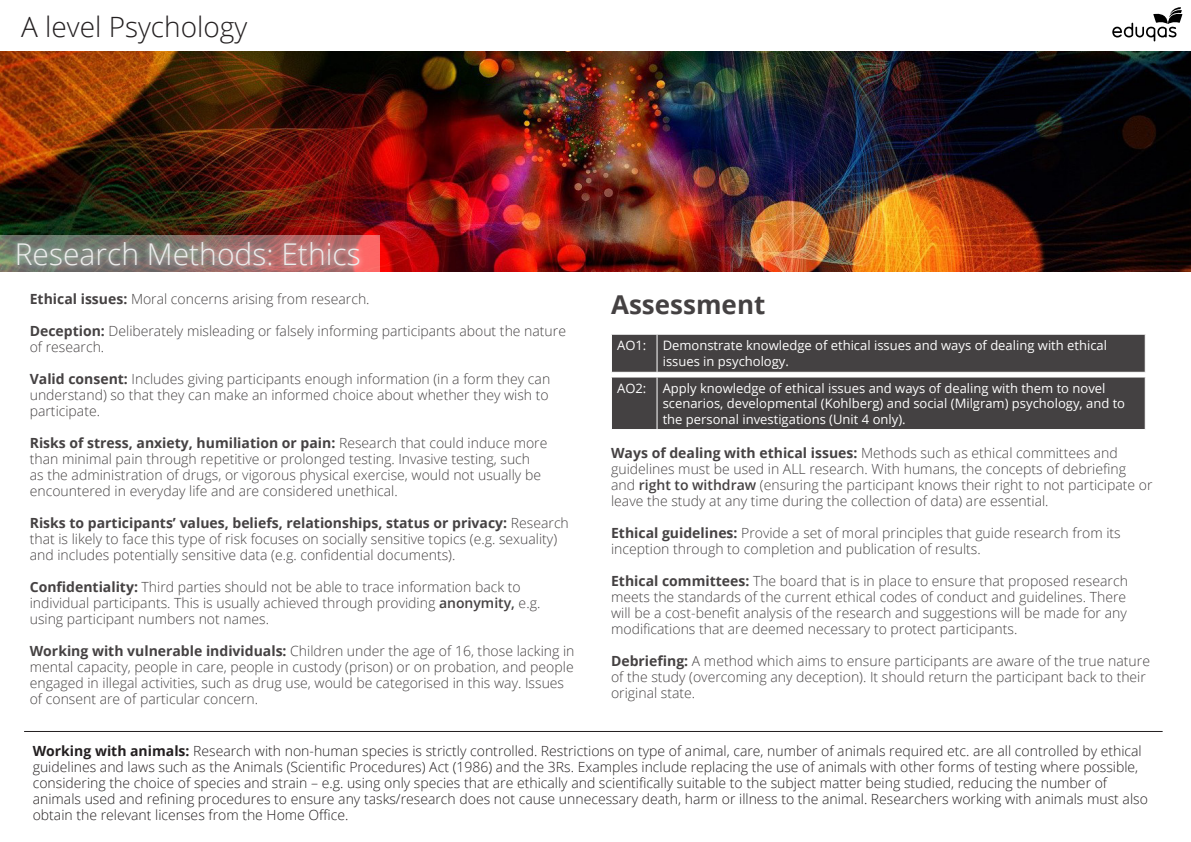
<style>
.page{position:relative;width:1191px;height:842px;background:#fff}
.page>*{position:absolute;margin:0;border:0;box-sizing:border-box;transform-origin:0 0}
.t1{font:300 30px "Open Sans";color:#edeeed}
.t2{font:300 28px "Open Sans";color:#231f20}
.t3{font:700 26px "Open Sans";color:#231f20}
.Paragraph_Text_14_po{font:300 14px/16px "Open Sans";color:#231f20}
.t4{font:13px/15.6px "Open Sans";color:#fff}
.s1{font-weight:700}
.s2{font-weight:600}
</style>
<div class="page">
<img style="left:0;top:52px;width:1191px;height:220px">
<svg style="left:0;top:235px;width:380px;height:37px;background:#ab7268"></svg>
<div style="left:11px;top:237px;width:354px;height:35px;background:#fff;opacity:.45"></div>
<svg style="left:611px;top:334px;width:534px;height:95px;background:#504d4e"></svg>
<hr style="left:611px;top:377px;width:46px;height:1px;background:#fff">
<hr style="left:611px;top:377px;width:1px;height:52px;background:#fff">
<hr style="left:657px;top:377px;width:488px;height:1px;background:#fff">
<hr style="left:656px;top:377px;width:1px;height:52px;background:#fff">
<hr style="left:1144px;top:377px;width:1px;height:52px;background:#fff">
<hr style="left:24px;top:731px;width:1138px;height:1px;background:#231f20">
<svg style="left:1112px;top:7px;width:70px;height:34px"></svg>
<h2 class="t2" style="left:21px;top:7px;width:228px">A level Psychology</h2>
<h1 class="t1" style="left:15px;top:234px;width:347px">Research Methods: Ethics</h1>
<p class="Paragraph_Text_14_po" style="left:30px;top:291px;width:341px"><span class="s1">Ethical issues:</span> Moral concerns arising from research.</p>
<p class="Paragraph_Text_14_po" style="left:30px;top:323px;width:538px"><span class="s1">Deception:</span> Deliberately misleading or falsely informing participants about the nature of research.</p>
<p class="Paragraph_Text_14_po" style="left:30px;top:371px;width:522px;text-align:justify"><span class="s1">Valid consent:</span> Includes giving participants enough information (in a form they can understand) so that they can make an informed choice about whether they wish to participate.</p>
<p class="Paragraph_Text_14_po" style="left:30px;top:435px;width:519px"><span class="s1">Risks of stress, anxiety, humiliation or pain:</span> Research that could induce more than minimal pain through repetitive or prolonged testing. Invasive testing, such as the administration of drugs, or vigorous physical exercise, would not usually be encountered in everyday life and are considered unethical.</p>
<p class="Paragraph_Text_14_po" style="left:30px;top:515px;width:540px"><span class="s1">Risks to participants’ values, beliefs, relationships, status or privacy:</span> Research that is likely to face this type of risk focuses on socially sensitive topics (e.g. sexuality) and includes potentially sensitive data (e.g. confidential documents).</p>
<p class="Paragraph_Text_14_po" style="left:30px;top:579px;width:512px"><span class="s1">Confidentiality:</span> Third parties should not be able to trace information back to individual participants. This is usually achieved through providing <span class="s2">anonymity,</span> e.g. using participant numbers not names.</p>
<p class="Paragraph_Text_14_po" style="left:30px;top:643px;width:546px"><span class="s1">Working with vulnerable individuals:</span> Children under the age of 16, those lacking in mental capacity, people in care, people in custody (prison) or on probation, and people engaged in illegal activities, such as drug use, would be categorised in this way. Issues of consent are of particular concern.</p>
<h3 class="t3" style="left:611px;top:286px;width:156px">Assessment</h3>
<p class="t4" style="left:617px;top:337px;width:31px">AO1:</p>
<p class="t4" style="left:662px;top:338px;width:446px">Demonstrate knowledge of ethical issues and ways of dealing with ethical issues in psychology.</p>
<p class="t4" style="left:617px;top:380px;width:31px">AO2:</p>
<p class="t4" style="left:662px;top:380px;width:464px">Apply knowledge of ethical issues and ways of dealing with them to novel scenarios, developmental (Kohlberg) and social (Milgram) psychology, and to the personal investigations (Unit 4 only).</p>
<p class="Paragraph_Text_14_po" style="left:611px;top:444px;width:543px"><span class="s1">Ways of dealing with ethical issues:</span> Methods such as ethical committees and guidelines must be used in ALL research. With humans, the concepts of debriefing and <span class="s2">right to withdraw</span> (ensuring the participant knows their right to not participate or leave the study at any time during the collection of data) are essential.</p>
<p class="Paragraph_Text_14_po" style="left:611px;top:524px;width:511px"><span class="s1">Ethical guidelines:</span> Provide a set of moral principles that guide research from its inception through to completion and publication of results.</p>
<p class="Paragraph_Text_14_po" style="left:611px;top:572px;width:518px"><span class="s1">Ethical committees:</span> The board that is in place to ensure that proposed research meets the standards of the current ethical codes of conduct and guidelines. There will be a cost-benefit analysis of the research and suggestions will be made for any modifications that are deemed necessary to protect participants.</p>
<p class="Paragraph_Text_14_po" style="left:611px;top:652px;width:540px"><span class="s1">Debriefing:</span> A method which aims to ensure participants are aware of the true nature of the study (overcoming any deception). It should return the participant back to their original state.</p>
<p class="Paragraph_Text_14_po" style="left:33px;top:743px;width:1116px"><span class="s1">Working with animals:</span> Research with non-human species is strictly controlled. Restrictions on type of animal, care, number of animals required etc. are all controlled by ethical guidelines and laws such as the Animals (Scientific Procedures) Act (1986) and the 3Rs. Examples include replacing the use of animals with other forms of testing where possible, considering the choice of species and strain – e.g. using only species that are ethically and scientifically suitable to the subject matter being studied, reducing the number of animals used and refining procedures to ensure any tasks/research does not cause unnecessary death, harm or illness to the animal. Researchers working with animals must also obtain the relevant licenses from the Home Office.</p>
</div>
